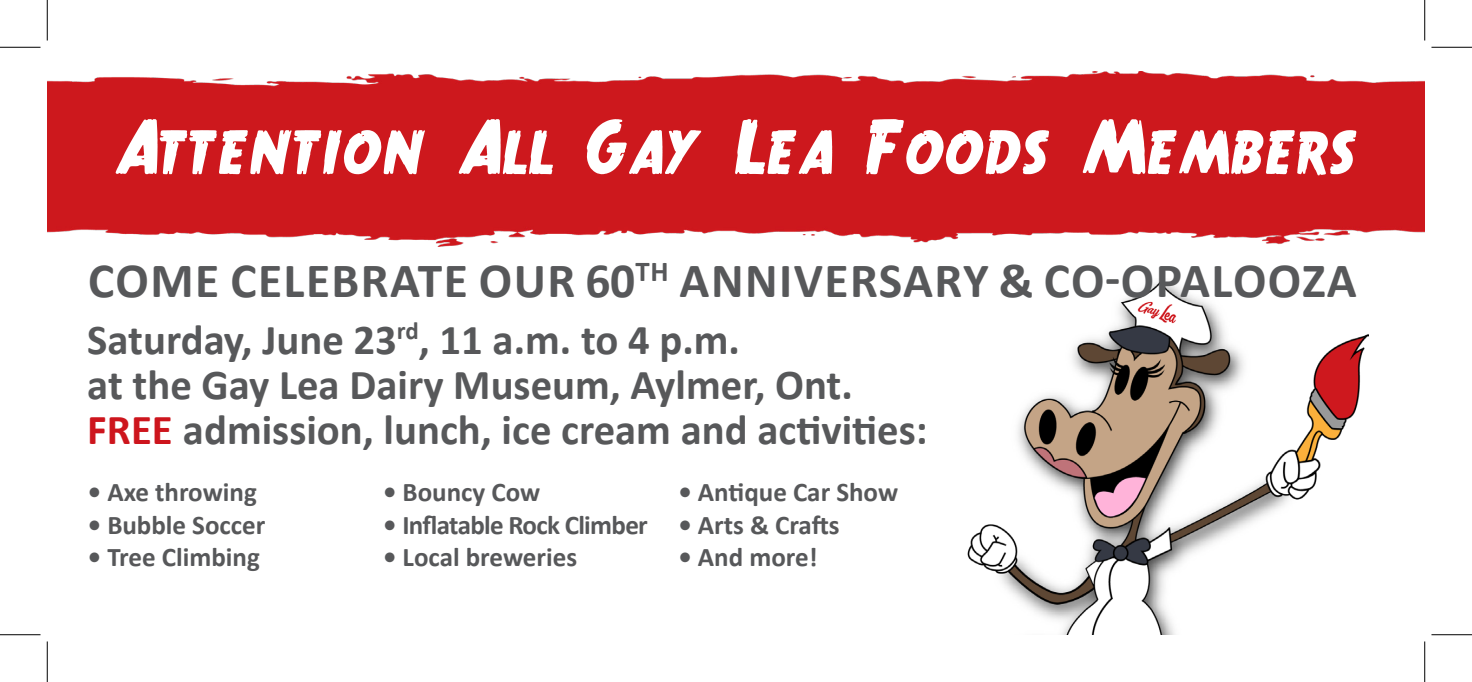
<style>
.page{position:relative;width:1472px;height:682px;background:#fff}
.page>*{position:absolute;margin:0;border:0;box-sizing:border-box;transform-origin:0 0}
.t1{font:78.75px "True Crimes";color:#fff}
.t2{font:700 49.5px "Calibri";letter-spacing:.03em;color:#57585a}
.t3{font:700 42.75px "Calibri";color:#57585a}
.t4{font:700 27px "Calibri";color:#57585a}
.t5{font:700 27px "Calibri";letter-spacing:-.025em;color:#57585a}
.s1{color:#cd151d}
</style>
<div class="page">
<img style="left:967px;top:281px;width:401px;height:353px">
<img style="left:47px;top:72px;width:1377px;height:175px">
<hr style="left:0;top:47px;width:40px;height:1px;background:#000">
<hr style="left:1431px;top:47px;width:41px;height:1px;background:#000">
<hr style="left:0;top:634px;width:40px;height:1px;background:#000">
<hr style="left:1431px;top:634px;width:41px;height:1px;background:#000">
<hr style="left:47px;top:0;width:1px;height:40px;background:#000">
<hr style="left:47px;top:641px;width:1px;height:41px;background:#000">
<hr style="left:1424px;top:0;width:1px;height:40px;background:#000">
<hr style="left:1424px;top:641px;width:1px;height:41px;background:#000">
<p class="t1" style="left:114px;top:101px;width:1244px">Attention All Gay Lea Foods Members</p>
<p class="t2" style="left:88px;top:246px;width:1270px">COME CELEBRATE OUR 60<sup>TH</sup> ANNIVERSARY &amp; CO-OPALOOZA</p>
<p class="t3" style="left:87px;top:309px;width:654px">Saturday, June 23<sup>rd</sup>, 11 a.m. to 4 p.m.</p>
<p class="t3" style="left:87px;top:354px;width:767px">at the Gay Lea Dairy Museum, Aylmer, Ont.</p>
<p class="t3" style="left:87px;top:399px;width:842px"><span class="s1">FREE</span> admission, lunch, ice cream and activities:</p>
<p class="t4" style="left:88px;top:473px;width:171px">• Axe throwing</p>
<p class="t4" style="left:88px;top:505px;width:179px">• Bubble Soccer</p>
<p class="t4" style="left:88px;top:538px;width:174px">• Tree Climbing</p>
<p class="t4" style="left:678px;top:473px;width:221px">• Antique Car Show</p>
<p class="t4" style="left:678px;top:505px;width:163px">• Arts &amp; Crafts</p>
<p class="t4" style="left:678px;top:538px;width:141px">• And more!</p>
<p class="t4" style="left:383px;top:473px;width:159px">• Bouncy Cow</p>
<p class="t5" style="left:383px;top:505px;width:266px">• Inflatable Rock Climber</p>
<p class="t4" style="left:383px;top:538px;width:196px">• Local breweries</p>
</div>
